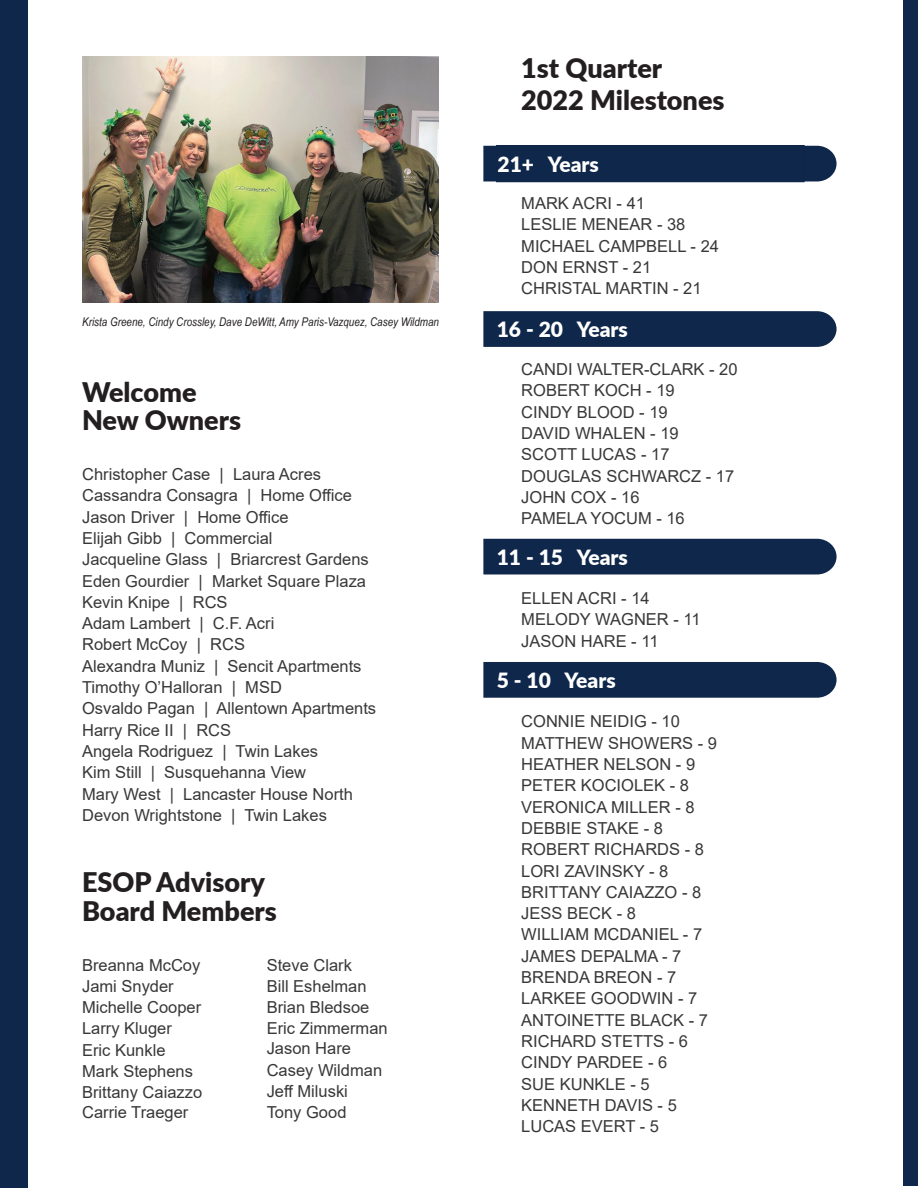
<style>
.page{position:relative;width:918px;height:1188px;background:#fff}
.page>*{position:absolute;margin:0;border:0;box-sizing:border-box;transform-origin:0 0}
.t1{font:900 27px/28.5px "Lato";color:#231f20}
.t2{font:900 21px "Lato";color:#fff}
.t3{font:16.5px/21.3px "Arial";color:#383839}
.t4{font:italic 12px "Arial Narrow";color:#231f20}
</style>
<div class="page">
<div style="left:0;top:0;width:27px;height:1188px;background:#0f274a"></div>
<div style="left:903px;top:0;width:15px;height:1186px;background:#0f274a"></div>
<div style="left:483px;top:146px;width:354px;height:35px;background:#0f274a"></div>
<svg style="left:483px;top:311px;width:354px;height:36px;background:#132b4d"></svg>
<div style="left:483px;top:539px;width:354px;height:35px;background:#0f274a"></div>
<div style="left:483px;top:662px;width:354px;height:36px;background:#0f274a"></div>
<div style="left:496px;top:145px;width:309px;height:37px;border:2px solid #0f2649"></div>
<img style="left:82px;top:56px;width:357px;height:247px">
<p class="t4" style="left:82px;top:313px;width:358px">Krista Greene, Cindy Crossley, Dave DeWitt, Amy Paris-Vazquez, Casey Wildman</p>
<h1 class="t1" style="left:82px;top:377px;width:160px">Welcome<br>New Owners</h1>
<p class="t3" style="left:82px;top:464px;width:296px">Christopher Case | Laura Acres<br>Cassandra Consagra | Home Office<br>Jason Driver | Home Office<br>Elijah Gibb | Commercial<br>Jacqueline Glass | Briarcrest Gardens<br>Eden Gourdier | Market Square Plaza<br>Kevin Knipe | RCS<br>Adam Lambert | C.F. Acri<br>Robert McCoy | RCS<br>Alexandra Muniz | Sencit Apartments<br>Timothy O’Halloran | MSD<br>Osvaldo Pagan | Allentown Apartments<br>Harry Rice II | RCS<br>Angela Rodriguez | Twin Lakes<br>Kim Still | Susquehanna View<br>Mary West | Lancaster House North<br>Devon Wrightstone | Twin Lakes</p>
<h1 class="t1" style="left:82px;top:867px;width:196px">ESOP Advisory<br>Board Members</h1>
<p class="t3" style="left:82px;top:954px;width:122px">Breanna McCoy<br>Jami Snyder<br>Michelle Cooper<br>Larry Kluger<br>Eric Kunkle<br>Mark Stephens<br>Brittany Caiazzo</p>
<p class="t3" style="left:82px;top:1102px;width:108px">Carrie Traeger</p>
<p class="t3" style="left:267px;top:954px;width:122px">Steve Clark<br>Bill Eshelman<br>Brian Bledsoe<br>Eric Zimmerman</p>
<p class="t3" style="left:267px;top:1038px;width:117px">Jason Hare<br>Casey Wildman<br>Jeff Miluski<br>Tony Good</p>
<h1 class="t1" style="left:521px;top:51px;width:205px;line-height:32.4px">1st Quarter<br>2022 Milestones</h1>
<p class="t2" style="left:498px;top:149px;width:103px">21+ Years</p>
<p class="t3" style="left:521px;top:192px;width:199px">MARK ACRI - 41<br>LESLIE MENEAR - 38<br>MICHAEL CAMPBELL - 24<br>DON ERNST - 21<br>CHRISTAL MARTIN - 21</p>
<p class="t2" style="left:497px;top:314px;width:133px">16 - 20 Years</p>
<p class="t3" style="left:521px;top:359px;width:218px">CANDI WALTER-CLARK - 20<br>ROBERT KOCH - 19<br>CINDY BLOOD - 19<br>DAVID WHALEN - 19<br>SCOTT LUCAS - 17<br>DOUGLAS SCHWARCZ - 17<br>JOHN COX - 16<br>PAMELA YOCUM - 16</p>
<p class="t2" style="left:497px;top:542px;width:133px">11 - 15 Years</p>
<p class="t3" style="left:521px;top:587px;width:181px">ELLEN ACRI - 14<br>MELODY WAGNER - 11<br>JASON HARE - 11</p>
<p class="t2" style="left:497px;top:665px;width:120px">5 - 10 Years</p>
<p class="t3" style="left:521px;top:711px;width:197px">CONNIE NEIDIG - 10<br>MATTHEW SHOWERS - 9<br>HEATHER NELSON - 9<br>PETER KOCIOLEK - 8<br>VERONICA MILLER - 8<br>DEBBIE STAKE - 8<br>ROBERT RICHARDS - 8<br>LORI ZAVINSKY - 8<br>BRITTANY CAIAZZO - 8<br>JESS BECK - 8<br>WILLIAM MCDANIEL - 7<br>JAMES DEPALMA - 7<br>BRENDA BREON - 7<br>LARKEE GOODWIN - 7<br>ANTOINETTE BLACK - 7<br>RICHARD STETTS - 6<br>CINDY PARDEE - 6<br>SUE KUNKLE - 5<br>KENNETH DAVIS - 5<br>LUCAS EVERT - 5</p>
</div>
